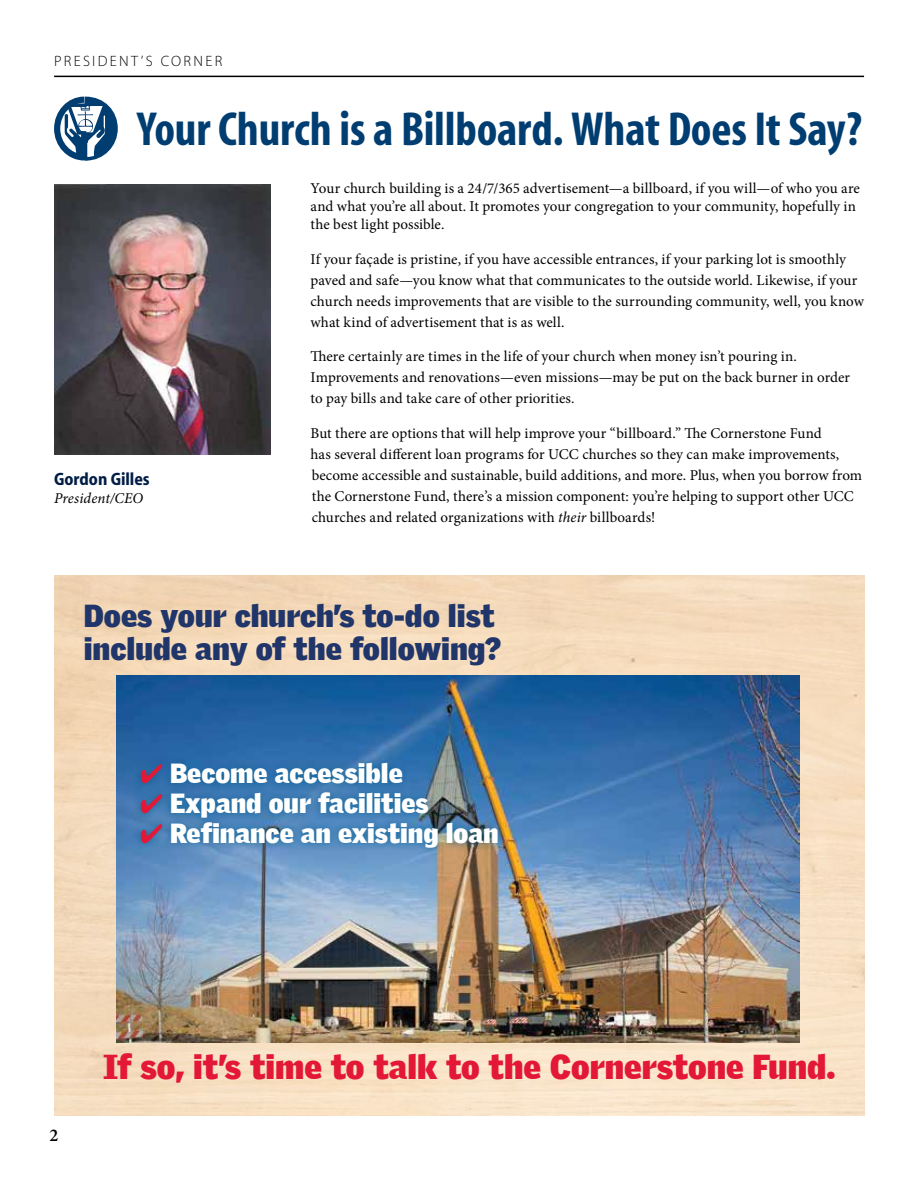
<style>
.page{position:relative;width:918px;height:1188px;background:#fff}
.page>*{position:absolute;margin:0;border:0;box-sizing:border-box;transform-origin:0 0}
.t1{font:48px "Myriad MM 700 300";letter-spacing:-.005em;color:#003d71}
.t2{font:900 33.75px "Griffith Gothic";color:#e31837}
.t3{font:900 31.05px/33.8px "Griffith Gothic";color:#203569}
.t4{font:900 27px "Griffith Gothic";color:#fff}
.t5{font:18px "Myriad MM 700 450";color:#001d46}
.t6{font:600 18px "Minion Pro";color:#000}
.t7{font:15px/21px "Minion Pro";color:#000}
.t8{font:15px "Myriad MM 215 600";letter-spacing:.155em;color:#000}
.t9{font:italic 15px "Minion Pro";letter-spacing:.005em;color:#000}
.s1{font-style:italic}
.s2{color:#e31837}
</style>
<div class="page">
<hr style="left:54px;top:76px;width:810px;height:1px;background:#000">
<img style="left:54px;top:185px;width:216px;height:270px">
<svg style="left:54px;top:96px;width:64px;height:65px"></svg>
<div style="left:54px;top:575px;width:810px;height:540px;background:linear-gradient(to bottom,#f3d8b7,#f7e1c5)"></div>
<img style="left:116px;top:675px;width:683px;height:368px">
<div style="left:133px;top:755px;width:374px;height:101px;background:#00608e;opacity:.75"></div>
<p class="t8" style="left:54px;top:54px;width:170px">PRESIDENT’S CORNER</p>
<h1 class="t1" style="left:137px;top:106px;width:727px">Your Church is a Billboard. What Does It Say?</h1>
<p class="t7" style="left:311px;top:180px;width:551px;line-height:18px">Your church building is a 24/7/365 advertisement—a billboard, if you will—of who you are and what you’re all about. It promotes your congregation to your community, hopefully in the best light possible.</p>
<p class="t7" style="left:311px;top:249px;width:555px">If your façade is pristine, if you have accessible entrances, if your parking lot is smoothly paved and safe—you know what that communicates to the outside world. Likewise, if your church needs improvements that are visible to the surrounding community, well, you know what kind of advertisement that is as well.</p>
<p class="t7" style="left:311px;top:346px;width:541px">There certainly are times in the life of your church when money isn’t pouring in.<br>Improvements and renovations—even missions—may be put on the back burner in order to pay bills and take care of other priorities.</p>
<p class="t7" style="left:311px;top:423px;width:553px">But there are options that will help improve your “billboard.” The Cornerstone Fund<br>has several different loan programs for UCC churches so they can make improvements, become accessible and sustainable, build additions, and more. Plus, when you borrow from the Cornerstone Fund, there’s a mission component: you’re helping to support other UCC churches and related organizations with <span class="s1">their</span> billboards!</p>
<p class="t5" style="left:54px;top:470px;width:97px">Gordon Gilles</p>
<p class="t9" style="left:54px;top:488px;width:91px">President/CEO</p>
<h3 class="t3" style="left:84px;top:598px;width:419px">Does your church’s to-do list include any of the following?</h3>
<h3 class="t4" style="left:140px;top:757px;width:264px"><span class="s2">✔</span> Become accessible</h3>
<h3 class="t4" style="left:140px;top:787px;width:290px"><span class="s2">✔</span> Expand our facilities</h3>
<h3 class="t4" style="left:140px;top:817px;width:360px"><span class="s2">✔</span> Refinance an existing loan</h3>
<p class="t6" style="left:50px;top:1123px;width:10px">2</p>
<h2 class="t2" style="left:103px;top:1047px;width:734px">If so, it’s time to talk to the Cornerstone Fund.</h2>
</div>
